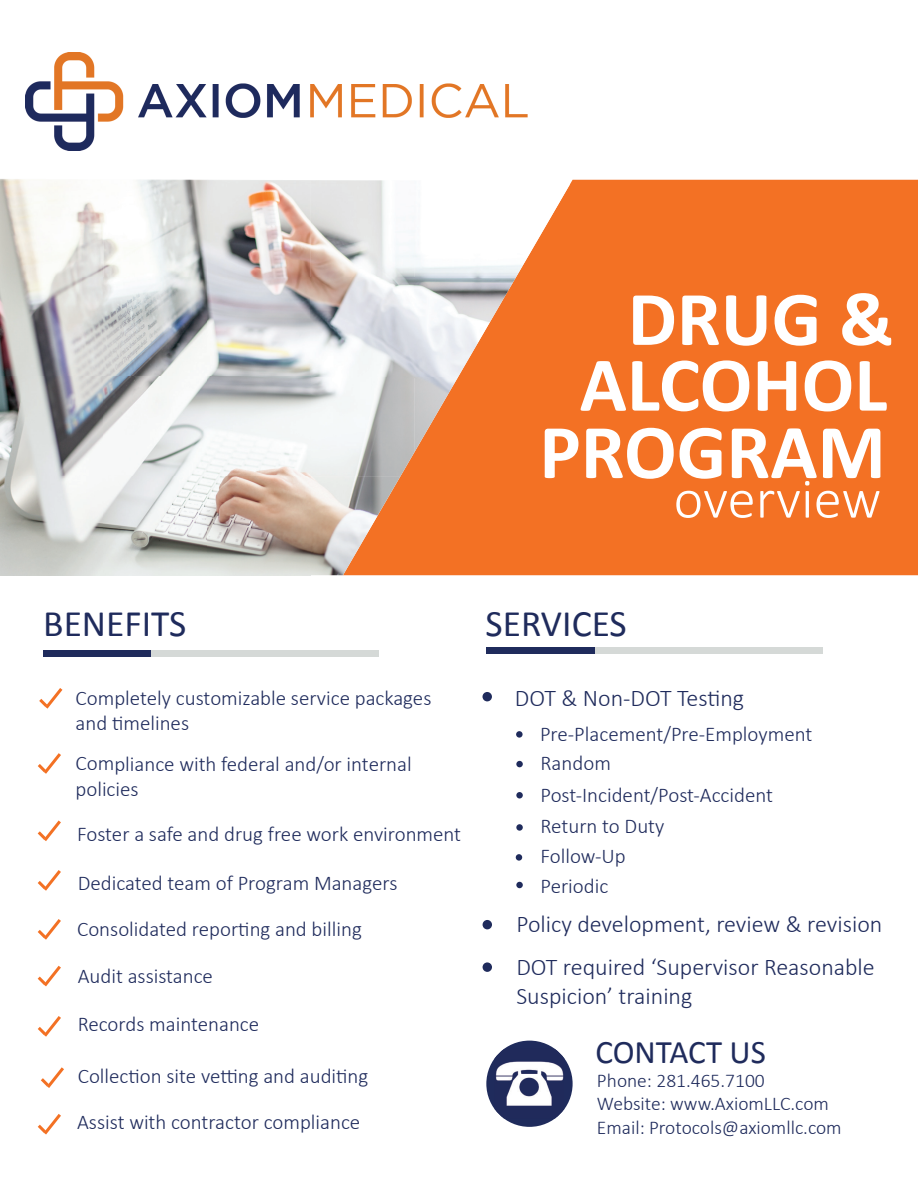
<style>
.page{position:relative;width:918px;height:1188px;background:#fff}
.page>*{position:absolute;margin:0;border:0;box-sizing:border-box;transform-origin:0 0}
.t1{font:700 78px/65.7px "Calibri";color:#fff;text-align:right}
.t2{font:300 57px "Calibri";color:#fff}
.t3{font:37.5px "Calibri";color:#1f2b5c}
.t4{font:33px "Calibri";color:#1f2b5c}
.t5{font:300 24px/28.8px "Calibri";color:#1f2b5c}
.t6{font:300 21px/30.3px "Calibri";color:#1f2b5c}
.t7{font:300 19.5px/23.4px "Calibri";color:#1f2b5c}
</style>
<div class="page">
<div style="left:43px;top:651px;width:109px;height:6px;background:#1f2b5c"></div>
<div style="left:152px;top:651px;width:227px;height:6px;background:#d5d9d7"></div>
<div style="left:487px;top:648px;width:108px;height:6px;background:#1f2b5c"></div>
<div style="left:595px;top:648px;width:228px;height:6px;background:#d5d9d7"></div>
<div style="left:486px;top:1041px;width:87px;height:86px;background:#1f2b5c;border-radius:50%"></div>
<img style="left:495px;top:1049px;width:69px;height:69px">
<svg style="left:39px;top:688px;width:24px;height:21px"></svg>
<svg style="left:38px;top:753px;width:23px;height:21px"></svg>
<svg style="left:37px;top:820px;width:24px;height:21px"></svg>
<svg style="left:37px;top:870px;width:24px;height:21px"></svg>
<svg style="left:37px;top:919px;width:24px;height:21px"></svg>
<svg style="left:37px;top:965px;width:24px;height:22px"></svg>
<svg style="left:37px;top:1114px;width:24px;height:21px"></svg>
<svg style="left:40px;top:1067px;width:24px;height:21px"></svg>
<svg style="left:37px;top:1016px;width:24px;height:21px"></svg>
<div style="left:483px;top:692px;width:9px;height:9px;background:#1f2b5c;border-radius:50%"></div>
<div style="left:516px;top:731px;width:7px;height:7px;background:#1f2b5c;border-radius:50%"></div>
<div style="left:516px;top:854px;width:6px;height:7px;background:#1f2b5c;border-radius:50%"></div>
<div style="left:516px;top:824px;width:7px;height:7px;background:#1f2b5c;border-radius:50%"></div>
<div style="left:516px;top:792px;width:7px;height:6px;background:#1f2b5c;border-radius:50%"></div>
<div style="left:516px;top:761px;width:7px;height:6px;background:#1f2b5c;border-radius:50%"></div>
<div style="left:516px;top:882px;width:7px;height:6px;background:#1f2b5c;border-radius:50%"></div>
<div style="left:483px;top:962px;width:9px;height:10px;background:#1f2b5c;border-radius:50%"></div>
<div style="left:483px;top:920px;width:9px;height:9px;background:#1f2b5c;border-radius:50%"></div>
<div style="left:401px;top:180px;width:517px;height:395px;background:#f37124"></div>
<img style="left:0;top:179px;width:518px;height:99px">
<img style="left:518px;top:180px;width:52px;height:94px">
<img style="left:0;top:278px;width:516px;height:99px">
<img style="left:0;top:377px;width:414px;height:99px">
<img style="left:414px;top:377px;width:44px;height:76px">
<img style="left:0;top:476px;width:401px;height:99px">
<img style="left:26px;top:53px;width:502px;height:98px">
<h1 class="t1" style="left:580px;top:286px;width:316px">DRUG &amp;<br>ALCOHOL</h1>
<h1 class="t1" style="left:539px;top:419px;width:348px">PROGRAM</h1>
<h2 class="t2" style="left:674px;top:463px;width:209px">overview</h2>
<h3 class="t3" style="left:43px;top:600px;width:145px">BENEFITS</h3>
<p class="t6" style="left:76px;top:685px;width:357px;line-height:25.2px">Completely customizable service packages and timelines</p>
<p class="t6" style="left:76px;top:751px;width:338px;line-height:24.8px">Compliance with federal and/or internal policies</p>
<p class="t6" style="left:77px;top:818px;width:386px">Foster a safe and drug free work environment</p>
<p class="t6" style="left:78px;top:867px;width:321px">Dedicated team of Program Managers</p>
<p class="t6" style="left:77px;top:914px;width:286px">Consolidated reporting and billing</p>
<p class="t6" style="left:78px;top:960px;width:137px">Audit assistance</p>
<p class="t6" style="left:78px;top:1009px;width:183px">Records maintenance</p>
<p class="t6" style="left:78px;top:1060px;width:292px">Collection site vetting and auditing</p>
<p class="t6" style="left:77px;top:1107px;width:285px">Assist with contractor compliance</p>
<h3 class="t3" style="left:486px;top:600px;width:143px">SERVICES</h3>
<p class="t5" style="left:515px;top:683px;width:231px">DOT &amp; Non-DOT Testing</p>
<p class="t6" style="left:540px;top:719px;width:274px;line-height:29.4px">Pre-Placement/Pre-Employment<br>Random</p>
<p class="t6" style="left:540px;top:779px;width:234px">Post-Incident/Post-Accident<br>Return to Duty<br>Follow-Up<br>Periodic</p>
<p class="t5" style="left:516px;top:910px;width:367px">Policy development, review &amp; revision</p>
<p class="t5" style="left:516px;top:952px;width:360px">DOT required ‘Supervisor Reasonable<br>Suspicion’ training</p>
<h3 class="t4" style="left:595px;top:1031px;width:172px">CONTACT US</h3>
<p class="t7" style="left:597px;top:1069px;width:246px">Phone: 281.465.7100<br>Website: www.AxiomLLC.com<br>Email: Protocols@axiomllc.com</p>
</div>
